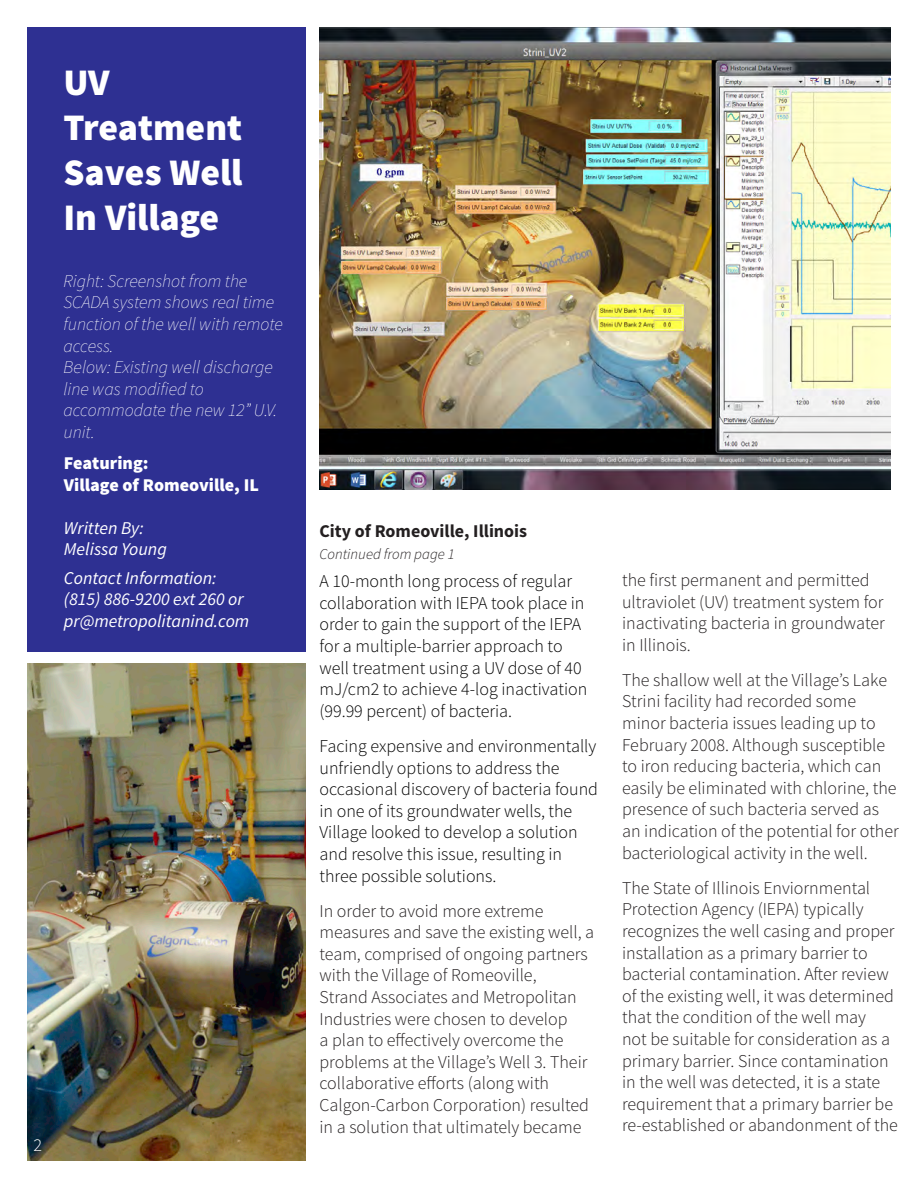
<style>
.page{position:relative;width:918px;height:1188px;background:#fff}
.page>*{position:absolute;margin:0;border:0;box-sizing:border-box;transform-origin:0 0}
.t1{font:900 37.5px/45px "Source Sans Pro";color:#fff}
.t2{font:300 18px/21.6px "Source Sans Pro";color:#231f20}
.t3{font:300 18px/21.6px "Source Sans Pro";color:#000}
.t4{font:italic 200 18px/21.6px "Source Sans Pro";color:#fff}
.t5{font:italic 18px "Source Sans Pro";color:#fff}
.t6{font:900 18px "Source Sans Pro";color:#fff}
.t7{font:700 18px "Source Sans Pro";color:#231f20}
.t8{font:300 18px "Source Sans Pro";color:#fff}
.t9{font:italic 300 15px "Source Sans Pro";color:#231f20}
</style>
<div class="page">
<img style="left:27px;top:663px;width:279px;height:498px">
<img style="left:320px;top:27px;width:571px;height:462px">
<div style="left:27px;top:27px;width:279px;height:624px;background:#2e3092"></div>
<p class="t1" style="left:63px;top:62px;width:181px">UV<br>Treatment<br>Saves Well<br>In Village</p>
<p class="t4" style="left:63px;top:270px;width:221px">Right: Screenshot from the<br>SCADA system shows real time function of the well with remote access.</p>
<p class="t4" style="left:63px;top:356px;width:215px">Below: Existing well discharge line was modified to accommodate the new 12” U.V. unit.</p>
<p class="t6" style="left:64px;top:451px;width:86px">Featuring:</p>
<p class="t6" style="left:64px;top:473px;width:197px">Village of Romeoville, IL</p>
<p class="t5" style="left:64px;top:517px;width:81px">Written By:</p>
<p class="t5" style="left:64px;top:538px;width:105px">Melissa Young</p>
<p class="t5" style="left:64px;top:567px;width:154px">Contact Information:</p>
<p class="t5" style="left:64px;top:588px;width:181px">(815) 886-9200 ext 260 or</p>
<p class="t5" style="left:64px;top:610px;width:187px">pr@metropolitanind.com</p>
<p class="t8" style="left:33px;top:1134px;width:10px">2</p>
<p class="t7" style="left:320px;top:520px;width:209px">City of Romeoville, Illinois</p>
<p class="t9" style="left:320px;top:545px;width:137px">Continued from page 1</p>
<p class="t3" style="left:320px;top:571px;width:269px">A 10-month long process of regular collaboration with IEPA took place in order to gain the support of the IEPA for a multiple-barrier approach to well treatment using a UV dose of 40 mJ/cm2 to achieve 4-log inactivation (99.99 percent) of bacteria.</p>
<p class="t3" style="left:320px;top:735px;width:280px">Facing expensive and environmentally unfriendly options to address the occasional discovery of bacteria found in one of its groundwater wells, the Village looked to develop a solution and resolve this issue, resulting in three possible solutions.</p>
<p class="t2" style="left:320px;top:900px;width:276px">In order to avoid more extreme measures and save the existing well, a team, comprised of ongoing partners with the Village of Romeoville,<br>Strand Associates and Metropolitan Industries were chosen to develop<br>a plan to effectively overcome the problems at the Village’s Well 3. Their collaborative efforts (along with Calgon-Carbon Corporation) resulted in a solution that ultimately became</p>
<p class="t2" style="left:622px;top:569px;width:264px">the first permanent and permitted ultraviolet (UV) treatment system for inactivating bacteria in groundwater in Illinois.</p>
<p class="t2" style="left:622px;top:669px;width:278px">The shallow well at the Village’s Lake Strini facility had recorded some minor bacteria issues leading up to February 2008. Although susceptible to iron reducing bacteria, which can easily be eliminated with chlorine, the presence of such bacteria served as an indication of the potential for other bacteriological activity in the well.</p>
<p class="t2" style="left:622px;top:877px;width:277px">The State of Illinois Enviornmental Protection Agency (IEPA) typically recognizes the well casing and proper installation as a primary barrier to bacterial contamination. After review of the existing well, it was determined that the condition of the well may<br>not be suitable for consideration as a primary barrier. Since contamination in the well was detected, it is a state requirement that a primary barrier be re-established or abandonment of the</p>
</div>
